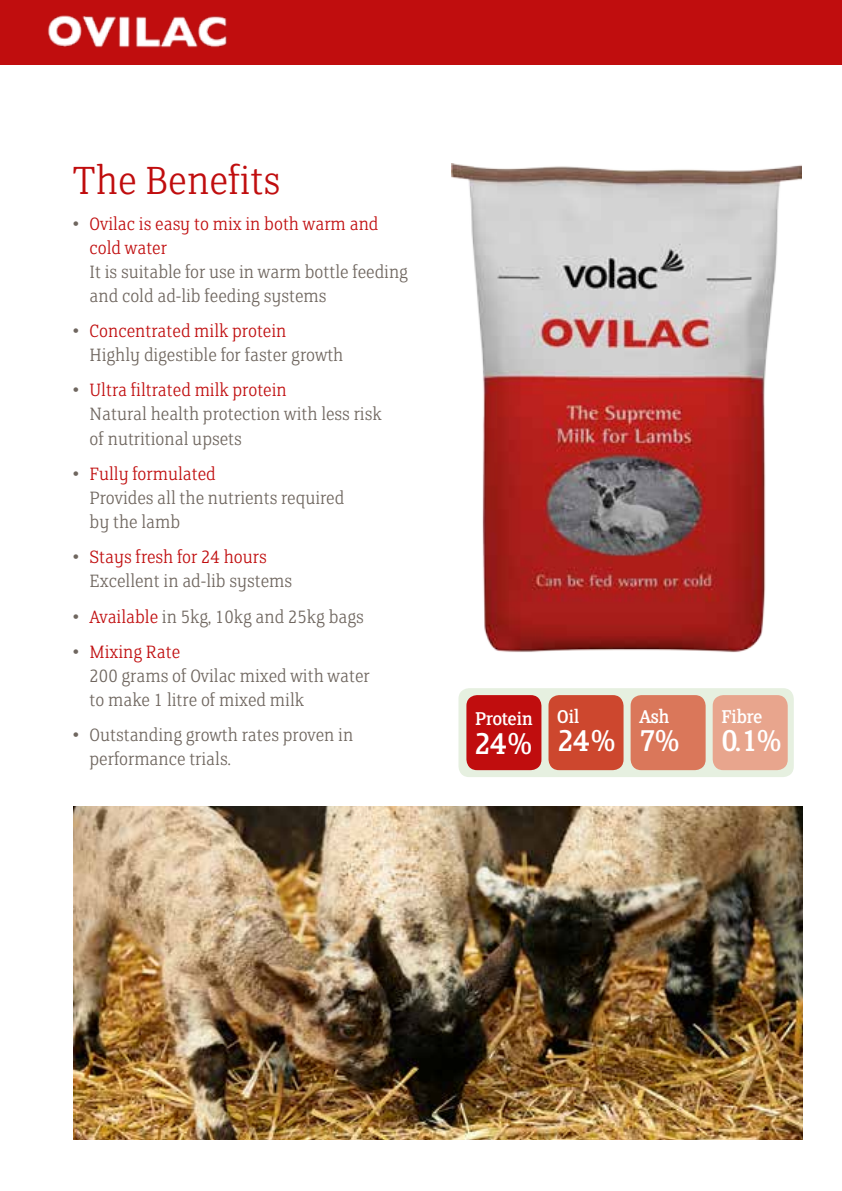
<style>
.page{position:relative;width:842px;height:1191px;background:#fff}
.page>*{position:absolute;margin:0;border:0;box-sizing:border-box;transform-origin:0 0}
.t1{font:300 44px "FS Clerkenwell";color:#c00d0e}
.t2{font:33.8px "FS Clerkenwell";color:#fff}
.t3{font:20.8px "FS Clerkenwell";letter-spacing:-.03em;color:#fff}
.t4{font:300 20px/24px "FS Clerkenwell";color:#6f665f}
.t5{font:300 20px/24px "FS Clerkenwell";color:#c00d0e}
.s1{color:#6f665f}
.s2{color:#c00d0e}
</style>
<div class="page">
<div style="left:458px;top:688px;width:336px;height:89px;background:#e6f0e0;border-radius:11px"></div>
<div style="left:466px;top:695px;width:75px;height:75px;background:#c00d0e;border-radius:11px"></div>
<div style="left:548px;top:695px;width:75px;height:75px;background:#cd472e;border-radius:11px"></div>
<div style="left:631px;top:695px;width:75px;height:75px;background:#da775a;border-radius:11px"></div>
<div style="left:713px;top:695px;width:75px;height:75px;background:#e8a58d;border-radius:11px"></div>
<img style="left:74px;top:806px;width:728px;height:333px">
<img style="left:452px;top:164px;width:350px;height:489px">
<div style="left:0;top:0;width:842px;height:64px;background:#c00d0e"></div>
<img style="left:47px;top:15px;width:180px;height:33px">
<h1 class="t1" style="left:73px;top:161px;width:209px">The Benefits</h1>
<p class="t5" style="left:90px;top:213px;width:290px;text-indent:-17px"><span class="s1">•</span> Ovilac is easy to mix in both warm and cold water</p>
<p class="t4" style="left:90px;top:261px;width:320px">It is suitable for use in warm bottle feeding and cold ad-lib feeding systems</p>
<p class="t4" style="left:90px;top:320px;width:255px;text-indent:-17px">• <span class="s2">Concentrated milk protein<br></span>Highly digestible for faster growth</p>
<p class="t4" style="left:90px;top:379px;width:294px;text-indent:-17px">• <span class="s2">Ultra filtrated milk protein<br></span>Natural health protection with less risk of nutritional upsets</p>
<p class="t4" style="left:90px;top:463px;width:256px;text-indent:-17px">• <span class="s2">Fully formulated<br></span>Provides all the nutrients required by the lamb</p>
<p class="t4" style="left:90px;top:546px;width:204px;text-indent:-17px">• <span class="s2">Stays fresh for 24 hours<br></span>Excellent in ad-lib systems</p>
<p class="t4" style="left:73px;top:605px;width:293px">• <span class="s2">Available</span> in 5kg, 10kg and 25kg bags</p>
<p class="t4" style="left:90px;top:641px;width:282px;text-indent:-17px">• <span class="s2">Mixing Rate<br></span>200 grams of Ovilac mixed with water to make 1 litre of mixed milk</p>
<p class="t4" style="left:90px;top:724px;width:265px;text-indent:-17px">• Outstanding growth rates proven in performance trials.</p>
<p class="t3" style="left:475px;top:709px;width:60px">Protein</p>
<h2 class="t2" style="left:474px;top:727px;width:62px">24%</h2>
<p class="t3" style="left:557px;top:706px;width:24px">Oil</p>
<h2 class="t2" style="left:557px;top:725px;width:62px">24%</h2>
<p class="t3" style="left:639px;top:706px;width:32px">Ash</p>
<h2 class="t2" style="left:639px;top:725px;width:44px">7%</h2>
<p class="t3" style="left:721px;top:706px;width:43px">Fibre</p>
<h2 class="t2" style="left:721px;top:725px;width:64px">0.1%</h2>
</div>
